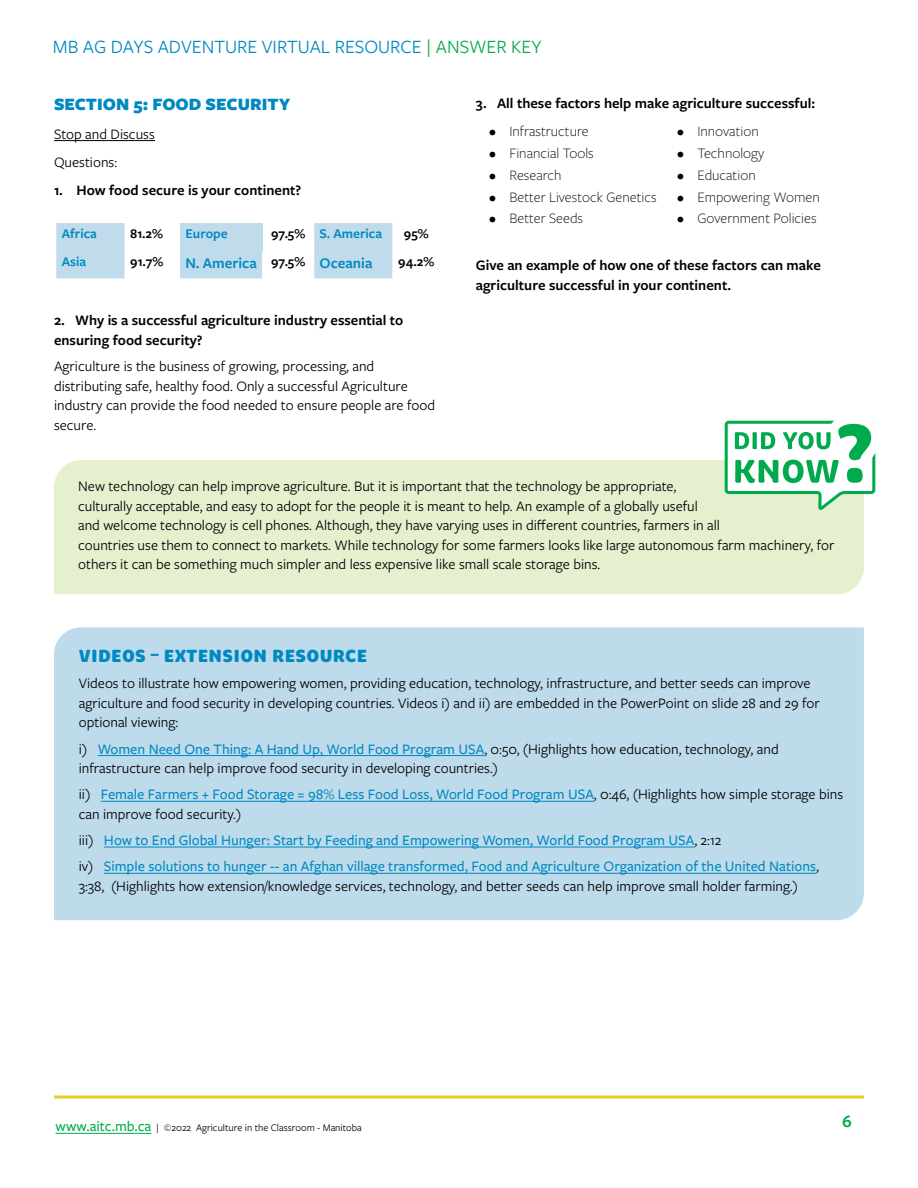
<style>
.page{position:relative;width:918px;height:1188px;background:#fff}
.page>*{position:absolute;margin:0;border:0;box-sizing:border-box;transform-origin:0 0}
.t1{font:19.5px "Freight Sans Pro";color:#0089c0}
.t2{font:900 18px "Brevia";letter-spacing:.015em;color:#0089c0}
.t3{font:900 18px "Freight Sans Pro";color:#0089c0}
.t4{font:600 18px "Freight Sans Pro";color:#00ab4e}
.t5{font:600 15.3px "Freight Sans Pro";color:#0089c0}
.t6{font:15px/19.5px "Freight Sans Pro";color:#000}
.t7{font:600 15px/19.5px "Freight Sans Pro";color:#000}
.t8{font:500 15px/26.2px "Freight Sans Pro";color:#0089c0}
.t9{font:300 15px "Freight Sans Pro";color:#000}
.t10{font:600 13.8px "Freight Sans Pro";color:#0089c0}
.t11{font:600 13.8px "Freight Sans Pro";color:#000}
.t12{font:10.5px "Freight Sans Pro";color:#000}
.s1{color:#00ab4e}
.s2{color:#000}
.s3{font-size:13.8px;color:#000}
.s4{font-weight:500;color:#0089c0}
.s5{font-weight:400;color:#000}
.s6{font-weight:500;font-size:15px;color:#00ab4e}
</style>
<div class="page">
<hr style="left:56px;top:1133px;width:95px;height:1px;background:#00ab4e">
<hr style="left:54px;top:1095px;width:810px;height:3px;background:#eacc2a">
<hr style="left:54px;top:140px;width:101px;height:1px;background:#000">
<svg style="left:56px;top:223px;width:337px;height:55px"></svg>
<div style="left:180px;top:223px;width:82px;height:28px;background:#bfdbec"></div>
<div style="left:54px;top:627px;width:810px;height:293px;background:#bedbec"></div>
<hr style="left:98px;top:755px;width:386px;height:1px;background:#0089c0">
<hr style="left:101px;top:801px;width:493px;height:1px;background:#0089c0">
<hr style="left:104px;top:847px;width:590px;height:1px;background:#0089c0">
<hr style="left:104px;top:873px;width:712px;height:1px;background:#0089c0">
<div style="left:54px;top:460px;width:669px;height:134px;background:#e5f0ce"></div>
<svg style="left:723px;top:422px;width:153px;height:395px"></svg>
<svg style="left:726px;top:420px;width:148px;height:89px"></svg>
<h1 class="t1" style="left:53px;top:34px;width:490px">MB AG DAYS ADVENTURE VIRTUAL RESOURCE <span class="s1">| ANSWER KEY</span></h1>
<p class="t3" style="left:54px;top:92px;width:238px">SECTION 5: FOOD SECURITY</p>
<p class="t6" style="left:54px;top:119px;width:102px;line-height:28.2px">Stop and Discuss<br>Questions:</p>
<p class="t7" style="left:54px;top:180px;width:249px">1. How food secure is your continent?</p>
<p class="t10" style="left:62px;top:224px;width:37px">Africa</p>
<p class="t11" style="left:130px;top:224px;width:34px">81.2%</p>
<p class="t10" style="left:185px;top:224px;width:44px">Europe</p>
<p class="t10" style="left:271px;top:224px;width:112px"><span class="s2">97.5%</span> S. America</p>
<p class="t11" style="left:404px;top:224px;width:26px">95%</p>
<p class="t10" style="left:62px;top:253px;width:26px">Asia</p>
<p class="t11" style="left:130px;top:253px;width:35px">91.7%</p>
<p class="t5" style="left:185px;top:252px;width:188px">N. America <span class="s3">97.5%</span> Oceania</p>
<p class="t11" style="left:398px;top:253px;width:38px">94.2%</p>
<p class="t7" style="left:54px;top:310px;width:351px">2. Why is a successful agriculture industry essential to ensuring food security?</p>
<p class="t6" style="left:54px;top:356px;width:383px">Agriculture is the business of growing, processing, and distributing safe, healthy food. Only a successful Agriculture industry can provide the food needed to ensure people are food secure.</p>
<p class="t7" style="left:476px;top:93px;width:341px">3. All these factors help make agriculture successful:</p>
<p class="t9" style="left:489px;top:121px;width:101px">• Infrastructure</p>
<p class="t9" style="left:489px;top:143px;width:106px">• Financial Tools</p>
<p class="t9" style="left:489px;top:165px;width:74px">• Research</p>
<p class="t9" style="left:489px;top:187px;width:169px">• Better Livestock Genetics</p>
<p class="t9" style="left:489px;top:209px;width:95px">• Better Seeds</p>
<p class="t9" style="left:677px;top:121px;width:83px">• Innovation</p>
<p class="t9" style="left:677px;top:143px;width:89px">• Technology</p>
<p class="t9" style="left:677px;top:165px;width:80px">• Education</p>
<p class="t9" style="left:677px;top:187px;width:144px">• Empowering Women</p>
<p class="t9" style="left:677px;top:209px;width:141px">• Government Policies</p>
<p class="t7" style="left:476px;top:255px;width:346px">Give an example of how one of these factors can make agriculture successful in your continent.</p>
<p class="t6" style="left:78px;top:476px;width:758px">New technology can help improve agriculture. But it is important that the technology be appropriate,<br>culturally acceptable, and easy to adopt for the people it is meant to help. An example of a globally useful<br>and welcome technology is cell phones. Although, they have varying uses in different countries, farmers in all<br>countries use them to connect to markets. While technology for some farmers looks like large autonomous farm machinery, for others it can be something much simpler and less expensive like small scale storage bins.</p>
<p class="t2" style="left:79px;top:645px;width:290px">VIDEOS – EXTENSION RESOURCE</p>
<p class="t6" style="left:79px;top:673px;width:743px">Videos to illustrate how empowering women, providing education, technology, infrastructure, and better seeds can improve agriculture and food security in developing countries. Videos i) and ii) are embedded in the PowerPoint on slide 28 and 29 for optional viewing:</p>
<p class="t6" style="left:79px;top:738px;width:701px">i) <span class="s4">Women Need One Thing: A Hand Up, World Food Program USA</span>, 0:50, (Highlights how education, technology, and infrastructure can help improve food security in developing countries.)</p>
<p class="t6" style="left:79px;top:784px;width:766px">ii) <span class="s4">Female Farmers + Food Storage = 98% Less Food Loss, World Food Program USA</span>, 0:46, (Highlights how simple storage bins can improve food security.)</p>
<p class="t8" style="left:79px;top:826px;width:742px"><span class="s5">iii)</span> How to End Global Hunger: Start by Feeding and Empowering Women, World Food Program USA<span class="s5">, 2:12<br>iv)</span> Simple solutions to hunger -- an Afghan village transformed, Food and Agriculture Organization of the United Nations<span class="s5">,</span></p>
<p class="t6" style="left:79px;top:876px;width:721px">3:38, (Highlights how extension/knowledge services, technology, and better seeds can help improve small holder farming.)</p>
<p class="t12" style="left:56px;top:1121px;width:308px"><span class="s6">www.aitc.mb.ca</span> | ©2022 Agriculture in the Classroom - Manitoba</p>
<p class="t4" style="left:842px;top:1109px;width:11px">6</p>
</div>
